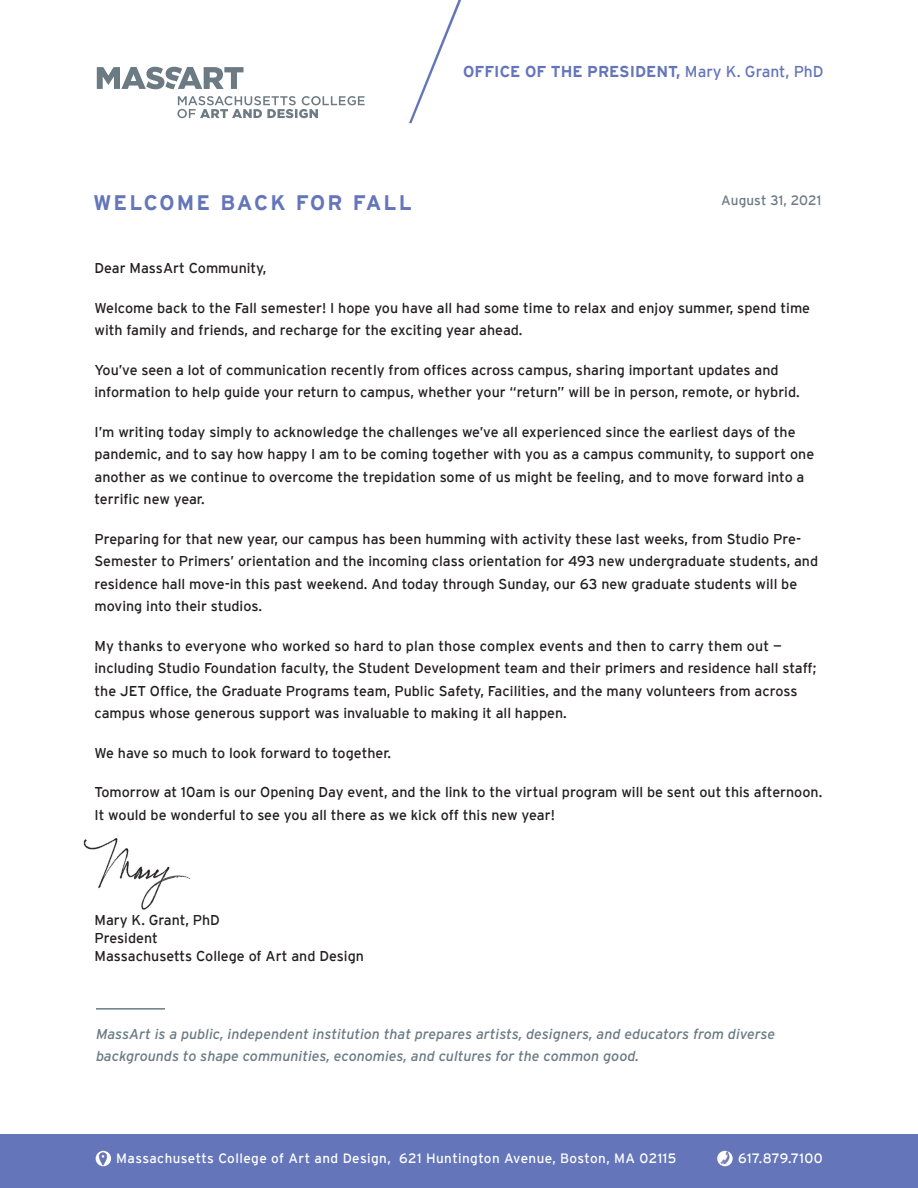
<style>
.page{position:relative;width:918px;height:1188px;background:#fff}
.page>*{position:absolute;margin:0;border:0;box-sizing:border-box;transform-origin:0 0}
.t1{font:700 21px "Interstate";letter-spacing:.1em;color:#6475b9}
.t2{font:700 15.75px "Interstate";color:#6475b9}
.t3{font:14.25px/22.5px "Interstate";color:#231f20}
.t4{font:italic 14.25px/22.5px "Interstate";color:#6b7a83}
.t5{font:13.5px "Interstate";letter-spacing:.03em;color:#fff}
.t6{font:13.5px "Interstate";color:#6b7a83}
.s1{font-weight:400}
</style>
<div class="page">
<img style="left:83px;top:838px;width:108px;height:72px">
<svg style="left:97px;top:67px;width:147px;height:22px"></svg>
<svg style="left:177px;top:96px;width:188px;height:22px"></svg>
<svg style="left:409px;top:0;width:52px;height:123px"></svg>
<hr style="left:96px;top:1008px;width:69px;height:2px;background:#6b7a83">
<div style="left:0;top:1134px;width:918px;height:54px;background:#6475b9"></div>
<img style="left:96px;top:1152px;width:14px;height:14px">
<svg style="left:717px;top:1151px;width:16px;height:15px"></svg>
<img style="left:718px;top:1151px;width:13px;height:14px">
<h1 class="t1" style="left:93px;top:190px;width:320px">WELCOME BACK FOR FALL</h1>
<p class="t2" style="left:463px;top:63px;width:362px">OFFICE OF THE PRESIDENT, <span class="s1">Mary K. Grant, PhD</span></p>
<p class="t6" style="left:721px;top:193px;width:102px">August 31, 2021</p>
<p class="t3" style="left:94px;top:257px;width:174px">Dear MassArt Community,</p>
<p class="t3" style="left:94px;top:296px;width:717px">Welcome back to the Fall semester! I hope you have all had some time to relax and enjoy summer, spend time with family and friends, and recharge for the exciting year ahead.</p>
<p class="t3" style="left:94px;top:358px;width:707px">You’ve seen a lot of communication recently from offices across campus, sharing important updates and information to help guide your return to campus, whether your “return” will be in person, remote, or hybrid.</p>
<p class="t3" style="left:94px;top:420px;width:721px">I’m writing today simply to acknowledge the challenges we’ve all experienced since the earliest days of the pandemic, and to say how happy I am to be coming together with you as a campus community, to support one another as we continue to overcome the trepidation some of us might be feeling, and to move forward into a terrific new year.</p>
<p class="t3" style="left:94px;top:527px;width:725px">Preparing for that new year, our campus has been humming with activity these last weeks, from Studio Pre-Semester to Primers’ orientation and the incoming class orientation for 493 new undergraduate students, and residence hall move-in this past weekend. And today through Sunday, our 63 new graduate students will be moving into their studios.</p>
<p class="t3" style="left:94px;top:634px;width:723px">My thanks to everyone who worked so hard to plan those complex events and then to carry them out — including Studio Foundation faculty, the Student Development team and their primers and residence hall staff; the JET Office, the Graduate Programs team, Public Safety, Facilities, and the many volunteers from across campus whose generous support was invaluable to making it all happen.</p>
<p class="t3" style="left:94px;top:741px;width:298px">We have so much to look forward to together.</p>
<p class="t3" style="left:94px;top:781px;width:729px">Tomorrow at 10am is our Opening Day event, and the link to the virtual program will be sent out this afternoon.<br>It would be wonderful to see you all there as we kick off this new year!</p>
<p class="t3" style="left:94px;top:911px;width:271px;line-height:18px">Mary K. Grant, PhD<br>President<br>Massachusetts College of Art and Design</p>
<p class="t4" style="left:96px;top:1022px;width:681px">MassArt is a public, independent institution that prepares artists, designers, and educators from diverse backgrounds to shape communities, economies, and cultures for the common good.</p>
<p class="t5" style="left:116px;top:1151px;width:562px">Massachusetts College of Art and Design, 621 Huntington Avenue, Boston, MA 02115</p>
<p class="t5" style="left:738px;top:1151px;width:86px">617.879.7100</p>
</div>
